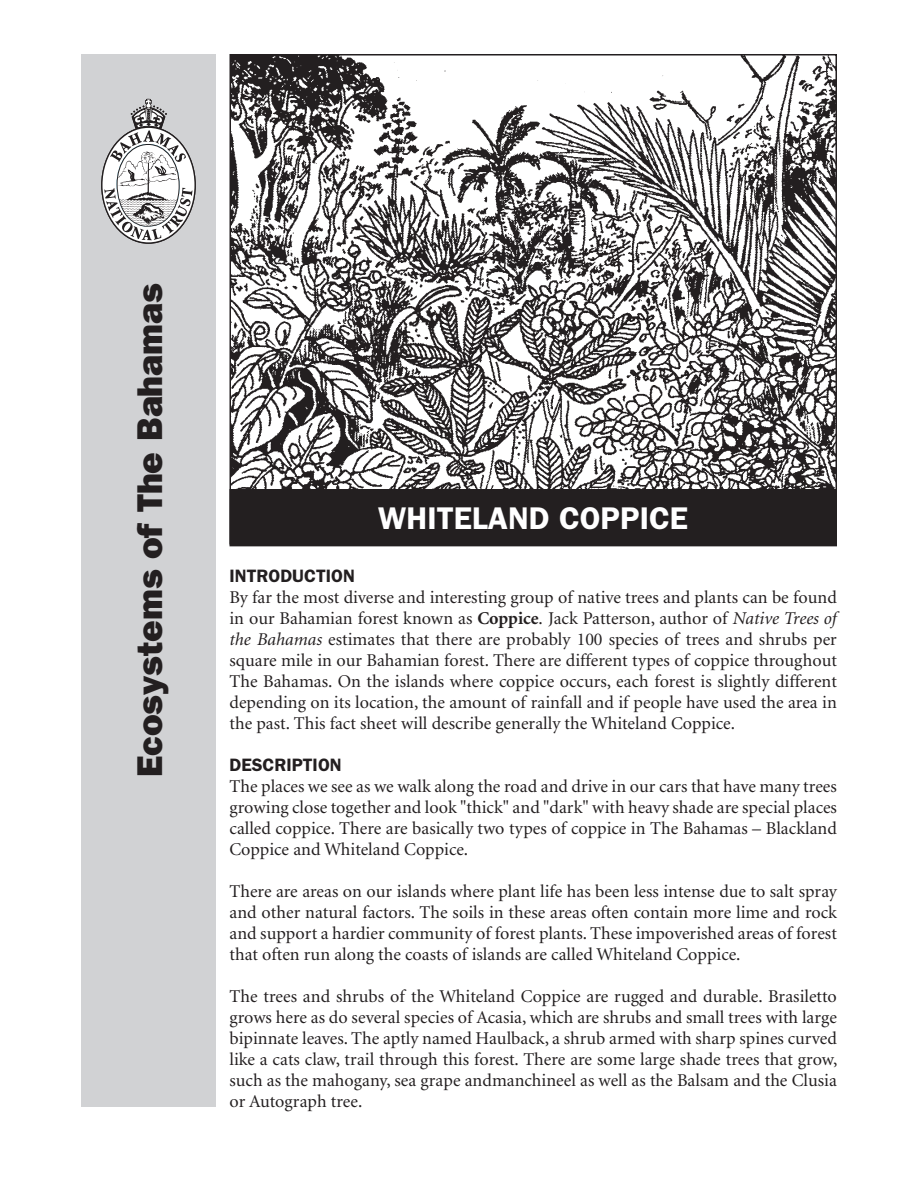
<style>
.page{position:relative;width:918px;height:1188px;background:#fff}
.page>*{position:absolute;margin:0;border:0;box-sizing:border-box;transform-origin:0 0}
.t1{font:800 36px "Franklin Gothic";color:#231f20}
.t2{font:600 31.5px "Franklin Gothic";color:#fff}
.t3{font:18px/21px "Minion";color:#231f20;text-align:justify}
.t4{font:600 18px "Franklin Gothic";color:#231f20}
.s1{font-weight:700}
.s2{font-style:italic}
</style>
<div class="page">
<div style="left:81px;top:54px;width:135px;height:1053px;background:#d1d2d4"></div>
<div style="left:230px;top:490px;width:606px;height:56px;background:#231f20"></div>
<div style="left:230px;top:489px;width:607px;height:57px;border:2px solid #231f20"></div>
<svg style="left:104px;top:99px;width:88px;height:141px"></svg>
<img style="left:231px;top:54px;width:606px;height:435px">
<h1 class="t1" style="left:138px;top:777px;width:495px;rotate:-90deg">Ecosystems of The Bahamas</h1>
<h2 class="t2" style="left:378px;top:508px;width:311px">WHITELAND COPPICE</h2>
<p class="t4" style="left:230px;top:569px;width:127px">INTRODUCTION</p>
<p class="t3" style="left:230px;top:588px;width:609px">By far the most diverse and interesting group of native trees and plants can be found in our Bahamian forest known as <span class="s1">Coppice</span>. Jack Patterson, author of <span class="s2">Native Trees of the Bahamas</span> estimates that there are probably 100 species of trees and shrubs per square mile in our Bahamian forest. There are different types of coppice throughout The Bahamas. On the islands where coppice occurs, each forest is slightly different depending on its location, the amount of rainfall and if people have used the area in the past. This fact sheet will describe generally the Whiteland Coppice.</p>
<p class="t4" style="left:230px;top:758px;width:114px">DESCRIPTION</p>
<p class="t3" style="left:230px;top:777px;width:609px">The places we see as we walk along the road and drive in our cars that have many trees growing close together and look "thick" and "dark" with heavy shade are special places called coppice. There are basically two types of coppice in The Bahamas – Blackland Coppice and Whiteland Coppice.</p>
<p class="t3" style="left:230px;top:882px;width:609px">There are areas on our islands where plant life has been less intense due to salt spray and other natural factors. The soils in these areas often contain more lime and rock and support a hardier community of forest plants. These impoverished areas of forest that often run along the coasts of islands are called Whiteland Coppice.</p>
<p class="t3" style="left:230px;top:987px;width:610px">The trees and shrubs of the Whiteland Coppice are rugged and durable. Brasiletto grows here as do several species of Acasia, which are shrubs and small trees with large bipinnate leaves. The aptly named Haulback, a shrub armed with sharp spines curved like a cats claw, trail through this forest. There are some large shade trees that grow, such as the mahogany, sea grape andmanchineel as well as the Balsam and the Clusia or Autograph tree.</p>
</div>
